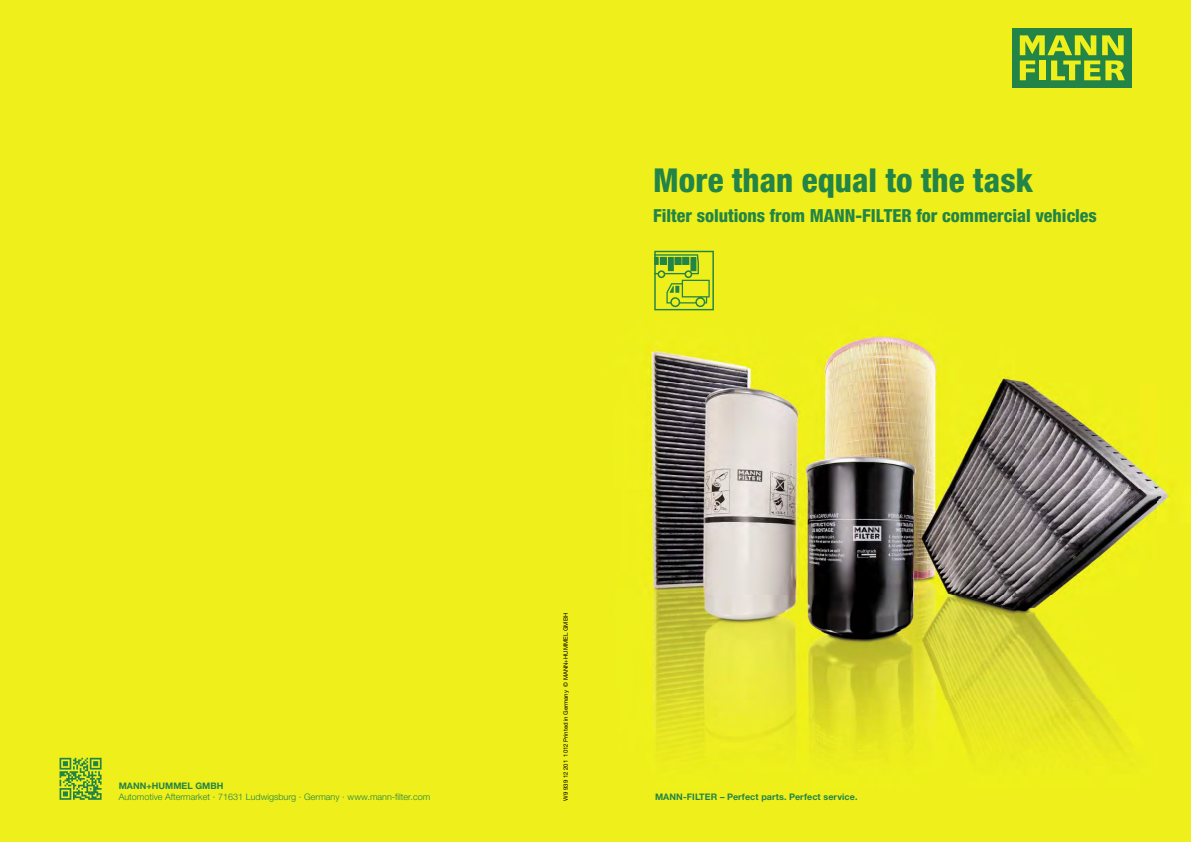
<style>
.page{position:relative;width:1191px;height:842px;background:#fff}
.page>*{position:absolute;margin:0;border:0;box-sizing:border-box;transform-origin:0 0}
.t1{font:800 condensed 33px "Helvetica Neue LTW1 G";color:#228447}
.t2{font:800 condensed 18px "Helvetica Neue LTW1 G";color:#228447}
.t3{font:300 9px "Helvetica Neue LTW1 G";color:#228447}
.t4{font:700 9px "Helvetica Neue LTW1 G";letter-spacing:.01em;color:#228447}
.t5{font:6px "Helvetica Neue LTW1 G";color:#000}
</style>
<div class="page">
<div style="left:0;top:0;width:595px;height:842px;background:#eeef1b"></div>
<div style="left:595px;top:0;width:596px;height:842px;background:#eeef1b"></div>
<img style="left:650px;top:310px;width:520px;height:440px">
<div style="left:1012px;top:28px;width:119px;height:60px;background:#228447"></div>
<svg style="left:1019px;top:35px;width:105px;height:45px"></svg>
<svg style="left:60px;top:758px;width:42px;height:42px"></svg>
<svg style="left:654px;top:251px;width:60px;height:59px"></svg>
<h1 class="t1" style="left:653px;top:160px;width:381px">More than equal to the task</h1>
<h2 class="t2" style="left:653px;top:205px;width:445px">Filter solutions from MANN-FILTER for commercial vehicles</h2>
<p class="t4" style="left:119px;top:780px;width:106px">MANN+HUMMEL GMBH</p>
<p class="t3" style="left:119px;top:791px;width:313px">Automotive Aftermarket · 71631 Ludwigsburg · Germany · www.mann-filter.com</p>
<p class="t5" style="left:562px;top:801px;width:189px;rotate:-90deg">W9 939 12 201 1012 Printed in Germany © MANN+HUMMEL GMBH</p>
<p class="t4" style="left:655px;top:791px;width:204px">MANN-FILTER – Perfect parts. Perfect service.</p>
</div>
